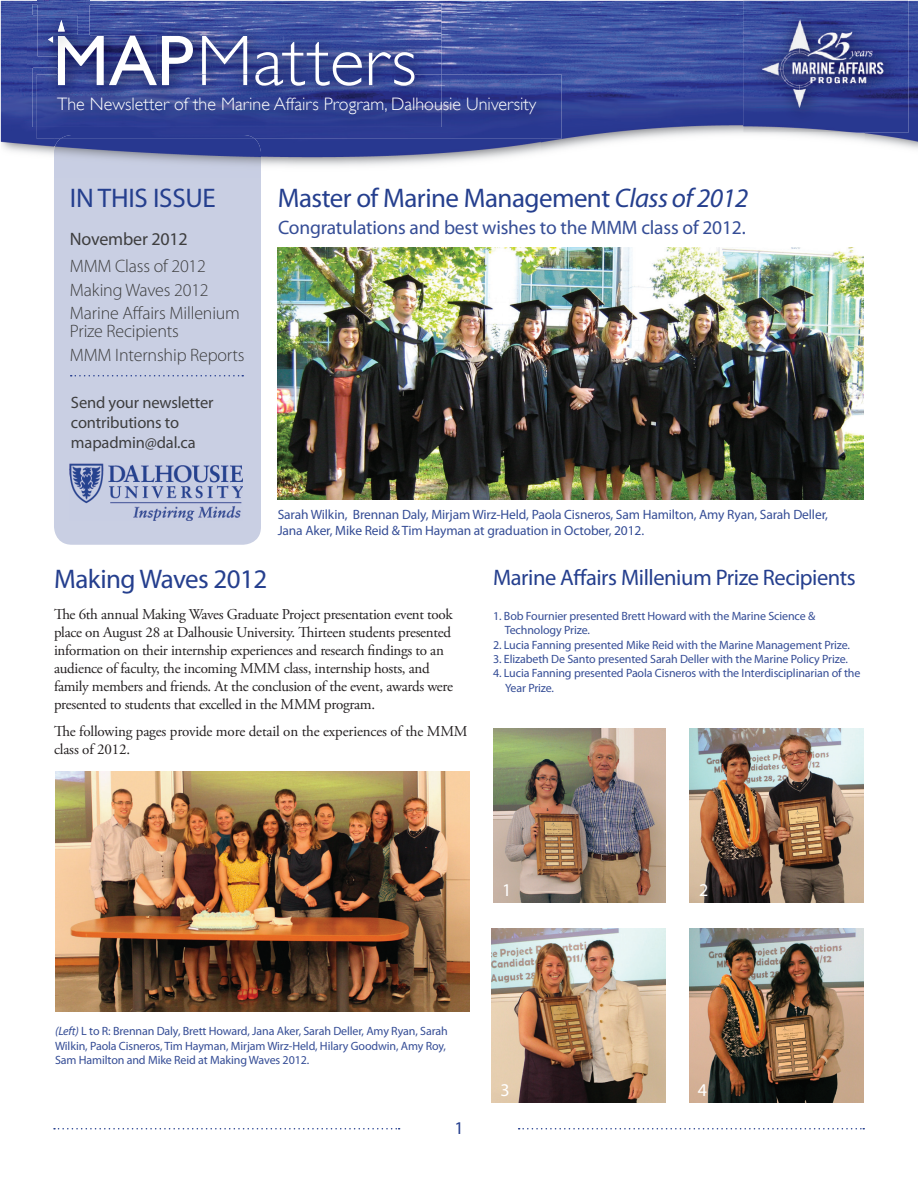
<style>
.page{position:relative;width:918px;height:1188px;background:#fff}
.page>*{position:absolute;margin:0;border:0;box-sizing:border-box;transform-origin:0 0}
.t1{font:300 72px "Gill Sans";color:#fff}
.t2{font:27px "Myriad Pro";letter-spacing:-.02em;color:#253f8e}
.t3{font:22.5px "Myriad Pro";letter-spacing:-.02em;color:#253f8e}
.t4{font:19.5px "Myriad Pro";letter-spacing:-.01em;color:#354d96}
.t5{font:300 18px/23.4px "Myriad Pro";letter-spacing:-.01em;color:#3e3e3f}
.t6{font:300 18px "Gill Sans";color:#fff}
.t7{font:18px "Myriad Pro";letter-spacing:-.01em;color:#3e3e3f}
.t8{font:18px "Myriad Pro";color:#fff}
.t9{font:18px "Myriad Pro";color:#253f8e}
.t10{font:16.5px/19.8px "Myriad Pro";letter-spacing:-.01em;color:#3e3e3f}
.t11{font:15px/18px "Adobe Garamond Pro";letter-spacing:-.02em;color:#231f20}
.t12{font:13.5px/16.2px "Myriad Pro";letter-spacing:-.01em;color:#354d96}
.t13{font:12px/14.4px "Myriad Pro";letter-spacing:-.01em;color:#354d96}
.s1{font-weight:400}
.s2{font-style:italic}
</style>
<div class="page">
<svg style="left:54px;top:1128px;width:346px;height:2px"></svg>
<svg style="left:519px;top:1128px;width:345px;height:2px"></svg>
<div style="left:54px;top:135px;width:207px;height:410px;background:#c9cfe3;border-radius:18px"></div>
<img style="left:1px;top:1px;width:742px;height:43px">
<img style="left:865px;top:1px;width:53px;height:148px">
<img style="left:1px;top:44px;width:53px;height:111px">
<img style="left:441px;top:44px;width:302px;height:45px">
<img style="left:541px;top:89px;width:324px;height:63px">
<img style="left:261px;top:139px;width:280px;height:27px">
<img style="left:54px;top:139px;width:207px;height:26px">
<img style="left:32px;top:4px;width:409px;height:123px">
<img style="left:58px;top:36px;width:99px;height:38px">
<img style="left:162px;top:36px;width:31px;height:38px">
<img style="left:202px;top:36px;width:81px;height:38px">
<img style="left:282px;top:42px;width:23px;height:32px">
<img style="left:307px;top:42px;width:107px;height:32px">
<img style="left:37px;top:74px;width:524px;height:65px">
<img style="left:60px;top:135px;width:195px;height:4px">
<img style="left:37px;top:74px;width:404px;height:53px">
<img style="left:58px;top:74px;width:99px;height:11px">
<img style="left:162px;top:74px;width:31px;height:11px">
<img style="left:202px;top:74px;width:103px;height:12px">
<svg style="left:282px;top:74px;width:1px;height:12px"></svg>
<img style="left:307px;top:74px;width:107px;height:12px">
<img style="left:38px;top:0;width:51px;height:36px">
<img style="left:78px;top:36px;width:11px;height:20px">
<img style="left:27px;top:16px;width:31px;height:52px">
<img style="left:58px;top:56px;width:20px;height:12px">
<img style="left:38px;top:16px;width:40px;height:40px">
<svg style="left:48px;top:20px;width:17px;height:23px"></svg>
<img style="left:743px;top:0;width:165px;height:133px">
<img style="left:762px;top:20px;width:121px;height:87px">
<img style="left:70px;top:464px;width:173px;height:57px">
<svg style="left:71px;top:375px;width:172px;height:1px"></svg>
<img style="left:278px;top:248px;width:586px;height:252px">
<img style="left:55px;top:772px;width:415px;height:240px">
<img style="left:493px;top:728px;width:172px;height:174px">
<img style="left:492px;top:928px;width:174px;height:174px">
<img style="left:690px;top:729px;width:174px;height:174px">
<img style="left:690px;top:928px;width:174px;height:174px">
<h1 class="t1" style="left:53px;top:20px;width:366px"><span class="s1">MAP</span>Matters</h1>
<h3 class="t6" style="left:57px;top:94px;width:481px">The Newsletter of the Marine Affairs Program, Dalhousie University</h3>
<h2 class="t2" style="left:70px;top:181px;width:147px">IN THIS ISSUE</h2>
<h3 class="t7" style="left:70px;top:228px;width:119px">November 2012</h3>
<h3 class="t5" style="left:70px;top:255px;width:172px">MMM Class of 2012<br>Making Waves 2012<br>Marine Affairs Millenium</h3>
<h3 class="t5" style="left:70px;top:320px;width:176px">Prize Recipients<br>MMM Internship Reports</h3>
<h3 class="t10" style="left:71px;top:393px;width:144px">Send your newsletter contributions to mapadmin@dal.ca</h3>
<h2 class="t2" style="left:278px;top:181px;width:472px">Master of Marine Management <span class="s2">Class of 2012</span></h2>
<h3 class="t4" style="left:278px;top:216px;width:469px">Congratulations and best wishes to the MMM class of 2012.</h3>
<p class="t12" style="left:278px;top:506px;width:552px">Sarah Wilkin, Brennan Daly, Mirjam Wirz-Held, Paola Cisneros, Sam Hamilton, Amy Ryan, Sarah Deller,<br>Jana Aker, Mike Reid &amp; Tim Hayman at graduation in October, 2012.</p>
<h2 class="t2" style="left:54px;top:562px;width:215px">Making Waves 2012</h2>
<h3 class="t3" style="left:493px;top:563px;width:364px">Marine Affairs Millenium Prize Recipients</h3>
<p class="t11" style="left:54px;top:605px;width:400px">The 6th annual Making Waves Graduate Project presentation event took place on August 28 at Dalhousie University. Thirteen students presented information on their internship experiences and research findings to an audience of faculty, the incoming MMM class, internship hosts, and family members and friends. At the conclusion of the event, awards were presented to students that excelled in the MMM program.</p>
<p class="t11" style="left:54px;top:722px;width:415px">The following pages provide more detail on the experiences of the MMM class of 2012.</p>
<p class="t13" style="left:505px;top:608px;width:312px;text-indent:-12px">1. Bob Fournier presented Brett Howard with the Marine Science &amp;<br>Technology Prize.</p>
<p class="t13" style="left:493px;top:637px;width:358px">2. Lucia Fanning presented Mike Reid with the Marine Management Prize.</p>
<p class="t13" style="left:493px;top:652px;width:356px">3. Elizabeth De Santo presented Sarah Deller with the Marine Policy Prize.</p>
<p class="t13" style="left:505px;top:666px;width:357px;text-indent:-12px">4. Lucia Fanning presented Paola Cisneros with the Interdisciplinarian of the<br>Year Prize.</p>
<h3 class="t8" style="left:502px;top:879px;width:11px">1</h3>
<h3 class="t8" style="left:699px;top:879px;width:11px">2</h3>
<p class="t13" style="left:55px;top:1024px;width:394px"><span class="s2">(Left)</span> L to R: Brennan Daly, Brett Howard, Jana Aker, Sarah Deller, Amy Ryan, Sarah<br>Wilkin, Paola Cisneros, Tim Hayman, Mirjam Wirz-Held, Hilary Goodwin, Amy Roy,<br>Sam Hamilton and Mike Reid at Making Waves 2012.</p>
<h3 class="t9" style="left:454px;top:1116px;width:11px">1</h3>
<h3 class="t8" style="left:501px;top:1079px;width:11px">3</h3>
<h3 class="t8" style="left:698px;top:1079px;width:11px">4</h3>
</div>
